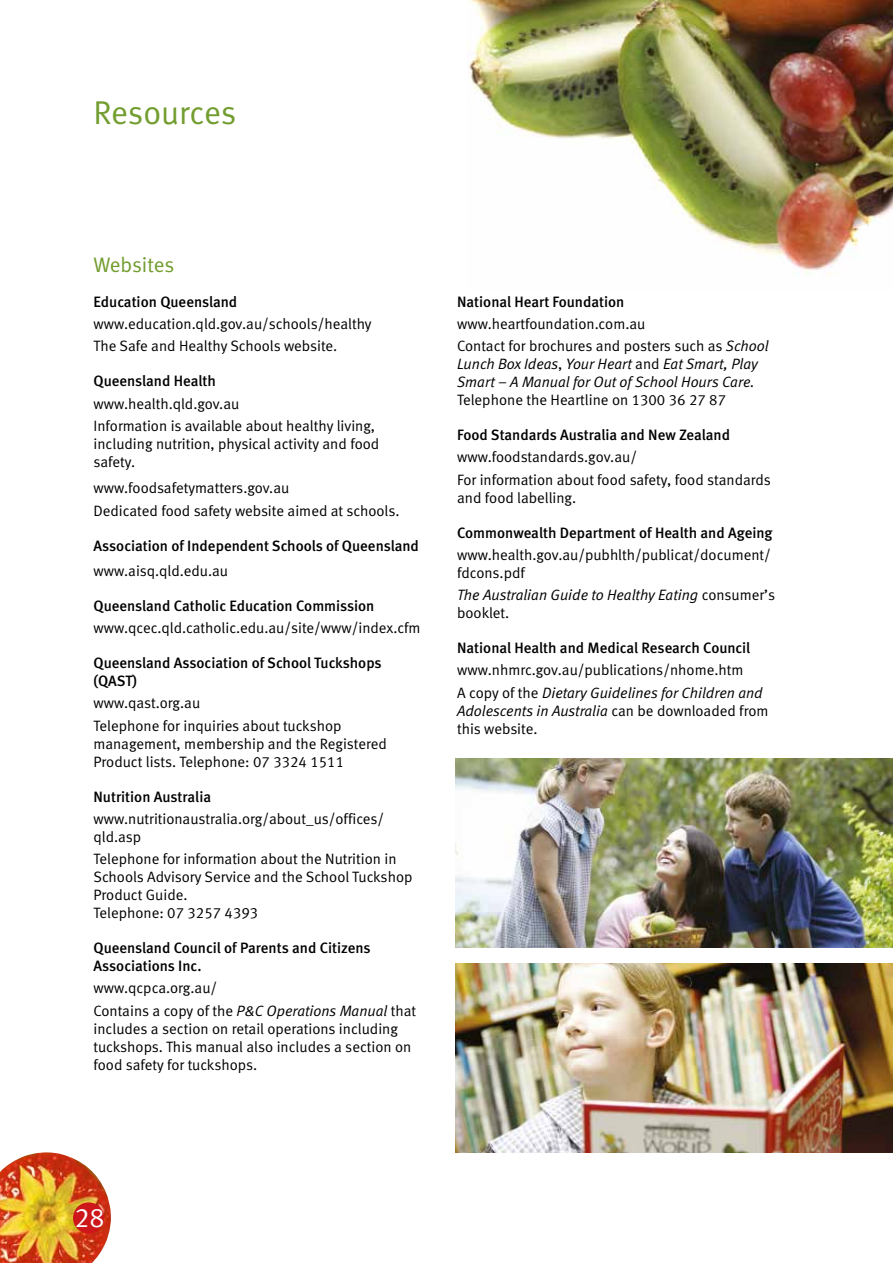
<style>
.page{position:relative;width:893px;height:1263px;background:#fff}
.page>*{position:absolute;margin:0;border:0;box-sizing:border-box;transform-origin:0 0}
.t1{font:33px "Meta Normal LF";letter-spacing:-.005em;color:#729d2f}
.t2{font:27px "Meta Normal LF";color:#fff}
.t3{font:21px "Meta Normal LF";letter-spacing:-.005em;color:#729d2f}
.t4{font:15px/18px "Meta Normal LF";color:#000}
.t5{font:15px/18px "Meta Medium LF";color:#000}
.t6{font:italic 15px/18px "Meta Normal LF";color:#000}
.s1{font-style:italic}
.s2{font-style:normal}
</style>
<div class="page">
<img style="left:0;top:1152px;width:111px;height:111px">
<div style="left:73px;top:1202px;width:31px;height:31px;background:#cd171a;border-radius:50%"></div>
<img style="left:455px;top:963px;width:438px;height:189px">
<img style="left:455px;top:758px;width:438px;height:190px">
<img style="left:468px;top:0;width:425px;height:275px">
<h1 class="t1" style="left:94px;top:93px;width:144px">Resources</h1>
<h3 class="t3" style="left:94px;top:252px;width:82px">Websites</h3>
<p class="t5" style="left:94px;top:293px;width:145px">Education Queensland</p>
<p class="t4" style="left:94px;top:313px;width:280px;line-height:22.2px">www.education.qld.gov.au/schools/healthy<br>The Safe and Healthy Schools website.</p>
<p class="t5" style="left:94px;top:372px;width:124px">Queensland Health</p>
<p class="t4" style="left:94px;top:392px;width:283px;line-height:22.2px">www.health.qld.gov.au<br>Information is available about healthy living,</p>
<p class="t4" style="left:94px;top:434px;width:287px">including nutrition, physical activity and food safety.</p>
<p class="t4" style="left:94px;top:477px;width:307px;line-height:22.2px">www.foodsafetymatters.gov.au<br>Dedicated food safety website aimed at schools.</p>
<p class="t5" style="left:94px;top:536px;width:327px">Association of Independent Schools of Queensland</p>
<p class="t4" style="left:94px;top:561px;width:136px">www.aisq.qld.edu.au</p>
<p class="t5" style="left:94px;top:597px;width:282px">Queensland Catholic Education Commission</p>
<p class="t4" style="left:94px;top:619px;width:328px">www.qcec.qld.catholic.edu.au/site/www/index.cfm</p>
<p class="t5" style="left:94px;top:654px;width:289px">Queensland Association of School Tuckshops (QAST)</p>
<p class="t4" style="left:94px;top:692px;width:250px;line-height:22.2px">www.qast.org.au<br>Telephone for inquiries about tuckshop</p>
<p class="t4" style="left:94px;top:734px;width:295px">management, membership and the Registered<br>Product lists. Telephone: 07 3324 1511</p>
<p class="t5" style="left:94px;top:787px;width:119px">Nutrition Australia</p>
<p class="t4" style="left:94px;top:809px;width:292px">www.nutritionaustralia.org/about_us/offices/ qld.asp</p>
<p class="t4" style="left:94px;top:850px;width:320px">Telephone for information about the Nutrition in Schools Advisory Service and the School Tuckshop Product Guide.<br>Telephone: 07 3257 4393</p>
<p class="t5" style="left:94px;top:939px;width:279px">Queensland Council of Parents and Citizens<br>Associations Inc.</p>
<p class="t4" style="left:94px;top:977px;width:324px;line-height:22.2px">www.qcpca.org.au/<br>Contains a copy of the <span class="s1">P&amp;C Operations Manual</span> that</p>
<p class="t4" style="left:94px;top:1019px;width:319px">includes a section on retail operations including tuckshops. This manual also includes a section on food safety for tuckshops.</p>
<p class="t5" style="left:457px;top:292px;width:169px">National Heart Foundation</p>
<p class="t4" style="left:457px;top:312px;width:313px;line-height:22.2px">www.heartfoundation.com.au<br>Contact for brochures and posters such as <span class="s1">School</span></p>
<p class="t6" style="left:457px;top:355px;width:302px">Lunch Box Ideas<span class="s2">,</span> Your Heart <span class="s2">and</span> Eat Smart, Play<br>Smart – A Manual for Out of School Hours Care.</p>
<p class="t4" style="left:457px;top:391px;width:270px">Telephone the Heartline on 1300 36 27 87</p>
<p class="t5" style="left:457px;top:426px;width:274px">Food Standards Australia and New Zealand</p>
<p class="t4" style="left:457px;top:446px;width:315px;line-height:22.2px">www.foodstandards.gov.au/<br>For information about food safety, food standards</p>
<p class="t4" style="left:457px;top:488px;width:121px">and food labelling.</p>
<p class="t5" style="left:457px;top:523px;width:317px">Commonwealth Department of Health and Ageing</p>
<p class="t4" style="left:457px;top:545px;width:315px">www.health.gov.au/pubhlth/publicat/document/ fdcons.pdf</p>
<p class="t6" style="left:457px;top:586px;width:319px">The Australian Guide to Healthy Eating <span class="s2">consumer’s booklet.</span></p>
<p class="t5" style="left:457px;top:639px;width:295px">National Health and Medical Research Council</p>
<p class="t4" style="left:457px;top:659px;width:307px;line-height:22.2px">www.nhmrc.gov.au/publications/nhome.htm<br>A copy of the <span class="s1">Dietary Guidelines for Children and</span></p>
<p class="t4" style="left:457px;top:701px;width:313px"><span class="s1">Adolescents in Australia</span> can be downloaded from this website.</p>
<h2 class="t2" style="left:75px;top:1202px;width:32px">28</h2>
</div>
